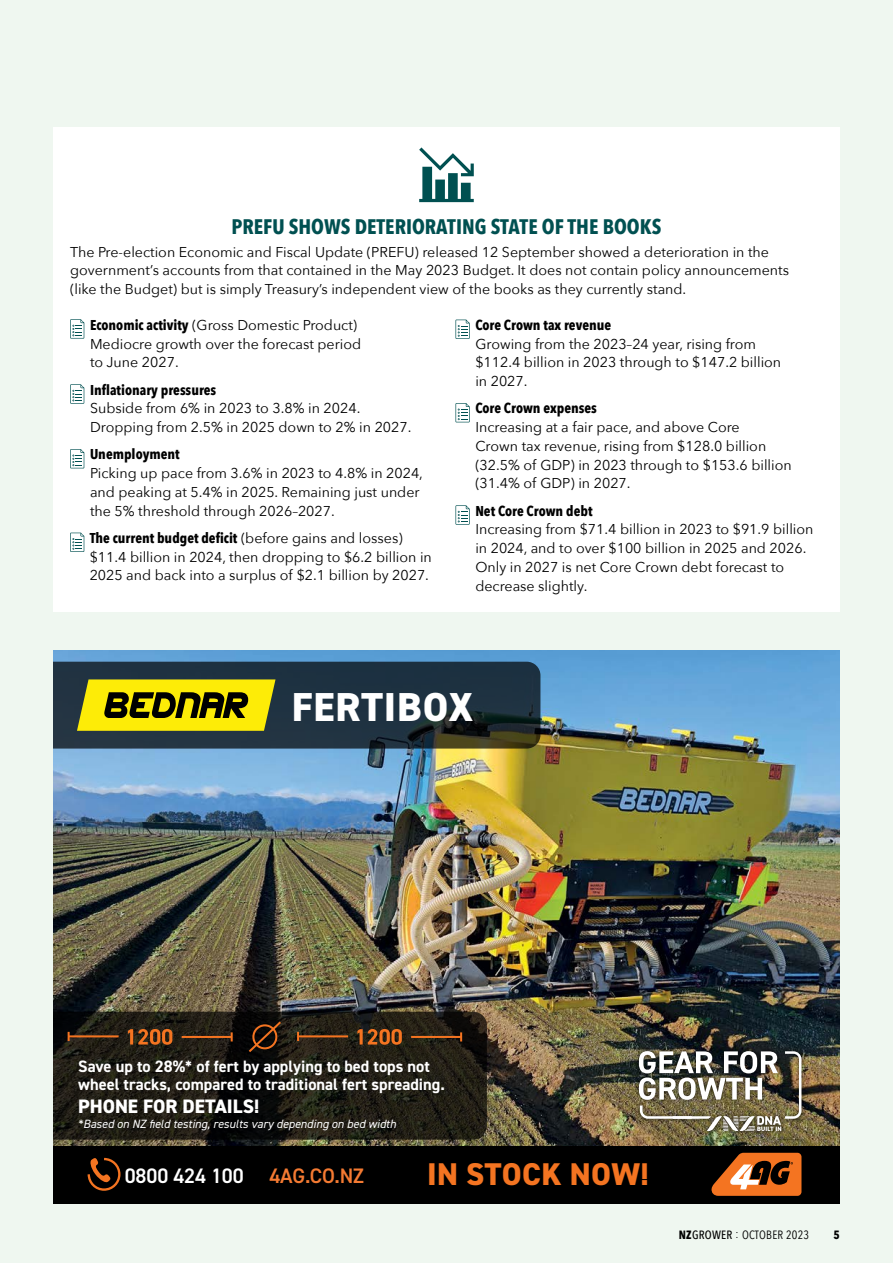
<style>
.page{position:relative;width:893px;height:1263px;background:#eff7f0}
.page>*{position:absolute;margin:0;border:0;box-sizing:border-box;transform-origin:0 0}
.t1{font:800 40.5px "DIN2014";letter-spacing:.02em;color:#fff}
.t2{font:800 31.5px "DIN2014";letter-spacing:.01em;color:#f47421}
.t3{font:700 21px "Avenir Next Condensed";color:#005051}
.t4{font:600 21px "DIN2014";letter-spacing:-.005em;color:#fff}
.t5{font:800 19.5px "DIN2014";color:#fff}
.t6{font:700 16.5px/18px "DIN2014";color:#fff}
.t7{font:14.25px/18.8px "Avenir Next";color:#000}
.t8{font:700 14.25px "Avenir Next Condensed";color:#000}
.t9{font:italic 12px "DIN2014";color:#fff}
.t10{font:12px "Avenir Next Condensed";letter-spacing:.02em;color:#000}
.t11{font:700 12px "Avenir Next Condensed";color:#000}
.s1{font-family:"Avenir Next Condensed";font-weight:700}
.s2{font-family:"Avenir Next";font-weight:400}
.s3{color:#f47a32}
.s4{font-weight:700}
.s5{font-weight:500}
</style>
<div class="page">
<div style="left:53px;top:128px;width:787px;height:484px;background:#fff"></div>
<svg style="left:70px;top:319px;width:14px;height:20px"></svg>
<svg style="left:70px;top:384px;width:14px;height:20px"></svg>
<svg style="left:70px;top:449px;width:14px;height:19px"></svg>
<svg style="left:70px;top:533px;width:14px;height:19px"></svg>
<svg style="left:455px;top:320px;width:15px;height:19px"></svg>
<svg style="left:455px;top:403px;width:15px;height:19px"></svg>
<svg style="left:455px;top:505px;width:15px;height:20px"></svg>
<img style="left:53px;top:651px;width:787px;height:495px">
<div style="left:53px;top:1146px;width:787px;height:57px;background:#000"></div>
<svg style="left:711px;top:1153px;width:90px;height:43px"></svg>
<div style="left:634px;top:1046px;width:172px;height:89px;background:#000;opacity:.75"></div>
<img style="left:639px;top:1051px;width:162px;height:80px">
<svg style="left:53px;top:1012px;width:434px;height:128px;background:#1d1b13"></svg>
<svg style="left:87px;top:1157px;width:34px;height:34px"></svg>
<svg style="left:53px;top:662px;width:487px;height:86px;background:#444e30"></svg>
<hr style="left:69px;top:1035px;width:50px;height:2px;background:#f47421">
<svg style="left:68px;top:1032px;width:2px;height:9px"></svg>
<hr style="left:182px;top:1036px;width:50px;height:2px;background:#f47421">
<svg style="left:231px;top:1032px;width:2px;height:9px"></svg>
<svg style="left:128px;top:1029px;width:44px;height:16px"></svg>
<svg style="left:247px;top:1019px;width:36px;height:35px"></svg>
<hr style="left:298px;top:1035px;width:50px;height:2px;background:#f47421">
<svg style="left:297px;top:1032px;width:2px;height:9px"></svg>
<hr style="left:411px;top:1036px;width:50px;height:2px;background:#f47421">
<svg style="left:460px;top:1032px;width:2px;height:9px"></svg>
<svg style="left:357px;top:1029px;width:45px;height:16px"></svg>
<svg style="left:419px;top:147px;width:55px;height:55px"></svg>
<h3 class="t3" style="left:232px;top:213px;width:431px">PREFU SHOWS DETERIORATING STATE OF THE BOOKS</h3>
<p class="t7" style="left:70px;top:242px;width:720px">The Pre-election Economic and Fiscal Update (PREFU) released 12 September showed a deterioration in the government’s accounts from that contained in the May 2023 Budget. It does not contain policy announcements (like the Budget) but is simply Treasury’s independent view of the books as they currently stand.</p>
<p class="t7" style="left:90px;top:315px;width:273px"><span class="s1">Economic activity</span> (Gross Domestic Product)<br>Mediocre growth over the forecast period to June 2027.</p>
<p class="t8" style="left:90px;top:381px;width:128px">Inflationary pressures</p>
<p class="t7" style="left:90px;top:398px;width:323px">Subside from 6% in 2023 to 3.8% in 2024.<br>Dropping from 2.5% in 2025 down to 2% in 2027.</p>
<p class="t8" style="left:90px;top:446px;width:91px">Unemployment</p>
<p class="t7" style="left:90px;top:463px;width:334px">Picking up pace from 3.6% in 2023 to 4.8% in 2024, and peaking at 5.4% in 2025. Remaining just under the 5% threshold through 2026–2027.</p>
<p class="t8" style="left:90px;top:529px;width:314px">The current budget deficit <span class="s2">(before gains and losses)</span></p>
<p class="t7" style="left:90px;top:547px;width:344px">$11.4 billion in 2024, then dropping to $6.2 billion in<br>2025 and back into a surplus of $2.1 billion by 2027.</p>
<p class="t8" style="left:475px;top:316px;width:137px">Core Crown tax revenue</p>
<p class="t7" style="left:475px;top:334px;width:307px">Growing from the 2023–24 year, rising from $112.4 billion in 2023 through to $147.2 billion in 2027.</p>
<p class="t8" style="left:475px;top:400px;width:123px">Core Crown expenses</p>
<p class="t7" style="left:475px;top:417px;width:318px">Increasing at a fair pace, and above Core<br>Crown tax revenue, rising from $128.0 billion (32.5% of GDP) in 2023 through to $153.6 billion (31.4% of GDP) in 2027.</p>
<p class="t8" style="left:475px;top:502px;width:119px">Net Core Crown debt</p>
<p class="t7" style="left:475px;top:519px;width:340px">Increasing from $71.4 billion in 2023 to $91.9 billion in 2024, and to over $100 billion in 2025 and 2026.<br>Only in 2027 is net Core Crown debt forecast to decrease slightly.</p>
<h1 class="t1" style="left:292px;top:680px;width:183px">FERTIBOX</h1>
<p class="t6" style="left:78px;top:1057px;width:368px">Save up to 28%* of fert by applying to bed tops not wheel tracks, compared to traditional fert spreading.</p>
<h3 class="t5" style="left:78px;top:1094px;width:183px">PHONE FOR DETAILS!</h3>
<p class="t9" style="left:78px;top:1116px;width:319px">*Based on NZ field testing, results vary depending on bed width</p>
<h3 class="t4" style="left:125px;top:1161px;width:241px">0800 424 100 <span class="s3">4AG.CO.NZ</span></h3>
<h2 class="t2" style="left:427px;top:1153px;width:223px">IN STOCK NOW!</h2>
<p class="t10" style="left:679px;top:1225px;width:132px"><span class="s4">NZ</span><span class="s5">GROWER</span> : OCTOBER 2023</p>
<p class="t11" style="left:833px;top:1228px;width:8px">5</p>
</div>
